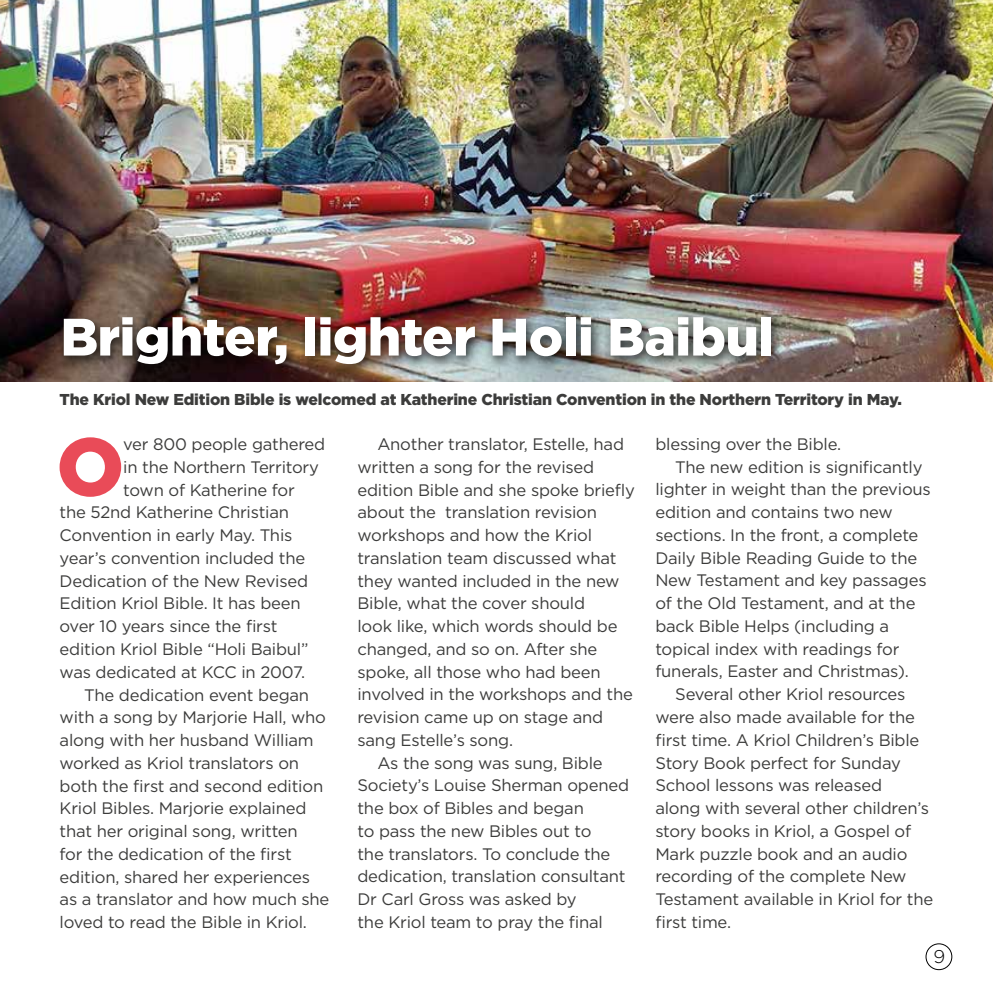
<style>
.page{position:relative;width:993px;height:993px;background:#fff}
.page>*{position:absolute;margin:0;border:0;box-sizing:border-box;transform-origin:0 0}
.t1{font:900 81.55px "Gotham";color:#e94b58}
.t2{font:900 52.5px "Gotham";letter-spacing:-.01em;color:#fff}
.t3{font:300 18.38px "Gotham";color:#000}
.t4{font:16.62px "Gotham";letter-spacing:-.015em;color:#3c3c3b}
.t5{font:900 15.75px "Gotham";letter-spacing:-.01em;color:#3c3c3b}
</style>
<div class="page">
<img style="left:0;top:0;width:992px;height:381px">
<div style="left:925px;top:943px;width:26px;height:26px;border:1px solid #000;border-radius:50%"></div>
<div style="left:56px;top:311px;width:728px;height:68px;background:#000;opacity:.8"></div>
<h2 class="t2" style="left:60px;top:300px;width:715px">Brighter, lighter Holi Baibul</h2>
<p class="t5" style="left:60px;top:389px;width:843px">The Kriol New Edition Bible is welcomed at Katherine Christian Convention in the Northern Territory in May.</p>
<h1 class="t1" style="left:56px;top:410px;width:69px">O</h1>
<p class="t4" style="left:123px;top:433px;width:203px">ver 800 people gathered</p>
<p class="t4" style="left:123px;top:456px;width:197px">in the Northern Territory</p>
<p class="t4" style="left:123px;top:479px;width:173px">town of Katherine for</p>
<p class="t4" style="left:60px;top:501px;width:231px">the 52nd Katherine Christian</p>
<p class="t4" style="left:60px;top:524px;width:234px">Convention in early May. This</p>
<p class="t4" style="left:60px;top:547px;width:247px">year’s convention included the</p>
<p class="t4" style="left:60px;top:570px;width:250px">Dedication of the New Revised</p>
<p class="t4" style="left:60px;top:592px;width:243px">Edition Kriol Bible. It has been</p>
<p class="t4" style="left:60px;top:615px;width:219px">over 10 years since the first</p>
<p class="t4" style="left:60px;top:638px;width:250px">edition Kriol Bible “Holi Baibul”</p>
<p class="t4" style="left:60px;top:661px;width:247px">was dedicated at KCC in 2007.</p>
<p class="t4" style="left:84px;top:683px;width:226px">The dedication event began</p>
<p class="t4" style="left:60px;top:706px;width:268px">with a song by Marjorie Hall, who</p>
<p class="t4" style="left:60px;top:729px;width:255px">along with her husband William</p>
<p class="t4" style="left:60px;top:752px;width:241px">worked as Kriol translators on</p>
<p class="t4" style="left:60px;top:774px;width:265px">both the first and second edition</p>
<p class="t4" style="left:60px;top:797px;width:248px">Kriol Bibles. Marjorie explained</p>
<p class="t4" style="left:60px;top:820px;width:240px">that her original song, written</p>
<p class="t4" style="left:60px;top:843px;width:233px">for the dedication of the first</p>
<p class="t4" style="left:60px;top:865px;width:252px">edition, shared her experiences</p>
<p class="t4" style="left:60px;top:888px;width:271px">as a translator and how much she</p>
<p class="t4" style="left:60px;top:911px;width:249px">loved to read the Bible in Kriol.</p>
<p class="t4" style="left:377px;top:433px;width:248px">Another translator, Estelle, had</p>
<p class="t4" style="left:357px;top:456px;width:238px">written a song for the revised</p>
<p class="t4" style="left:357px;top:479px;width:279px">edition Bible and she spoke briefly</p>
<p class="t4" style="left:357px;top:501px;width:241px">about the translation revision</p>
<p class="t4" style="left:357px;top:524px;width:236px">workshops and how the Kriol</p>
<p class="t4" style="left:357px;top:547px;width:260px">translation team discussed what</p>
<p class="t4" style="left:357px;top:570px;width:263px">they wanted included in the new</p>
<p class="t4" style="left:357px;top:592px;width:229px">Bible, what the cover should</p>
<p class="t4" style="left:357px;top:615px;width:261px">look like, which words should be</p>
<p class="t4" style="left:357px;top:638px;width:241px">changed, and so on. After she</p>
<p class="t4" style="left:357px;top:661px;width:245px">spoke, all those who had been</p>
<p class="t4" style="left:357px;top:683px;width:277px">involved in the workshops and the</p>
<p class="t4" style="left:357px;top:706px;width:247px">revision came up on stage and</p>
<p class="t4" style="left:357px;top:729px;width:157px">sang Estelle’s song.</p>
<p class="t4" style="left:377px;top:751px;width:227px">As the song was sung, Bible</p>
<p class="t4" style="left:357px;top:774px;width:273px">Society’s Louise Sherman opened</p>
<p class="t4" style="left:357px;top:797px;width:228px">the box of Bibles and began</p>
<p class="t4" style="left:357px;top:820px;width:235px">to pass the new Bibles out to</p>
<p class="t4" style="left:357px;top:842px;width:254px">the translators. To conclude the</p>
<p class="t4" style="left:357px;top:865px;width:269px">dedication, translation consultant</p>
<p class="t4" style="left:357px;top:888px;width:221px">Dr Carl Gross was asked by</p>
<p class="t4" style="left:357px;top:911px;width:247px">the Kriol team to pray the final</p>
<p class="t4" style="left:655px;top:433px;width:187px">blessing over the Bible.</p>
<p class="t4" style="left:675px;top:456px;width:249px">The new edition is significantly</p>
<p class="t4" style="left:655px;top:478px;width:277px">lighter in weight than the previous</p>
<p class="t4" style="left:655px;top:501px;width:239px">edition and contains two new</p>
<p class="t4" style="left:655px;top:524px;width:264px">sections. In the front, a complete</p>
<p class="t4" style="left:655px;top:547px;width:263px">Daily Bible Reading Guide to the</p>
<p class="t4" style="left:655px;top:569px;width:273px">New Testament and key passages</p>
<p class="t4" style="left:655px;top:592px;width:261px">of the Old Testament, and at the</p>
<p class="t4" style="left:655px;top:615px;width:235px">back Bible Helps (including a</p>
<p class="t4" style="left:655px;top:638px;width:245px">topical index with readings for</p>
<p class="t4" style="left:655px;top:660px;width:255px">funerals, Easter and Christmas).</p>
<p class="t4" style="left:675px;top:683px;width:232px">Several other Kriol resources</p>
<p class="t4" style="left:655px;top:706px;width:261px">were also made available for the</p>
<p class="t4" style="left:655px;top:729px;width:265px">first time. A Kriol Children’s Bible</p>
<p class="t4" style="left:655px;top:751px;width:247px">Story Book perfect for Sunday</p>
<p class="t4" style="left:655px;top:774px;width:228px">School lessons was released</p>
<p class="t4" style="left:655px;top:797px;width:275px">along with several other children’s</p>
<p class="t4" style="left:655px;top:820px;width:257px">story books in Kriol, a Gospel of</p>
<p class="t4" style="left:655px;top:842px;width:253px">Mark puzzle book and an audio</p>
<p class="t4" style="left:655px;top:865px;width:252px">recording of the complete New</p>
<p class="t4" style="left:655px;top:888px;width:279px">Testament available in Kriol for the</p>
<p class="t4" style="left:655px;top:911px;width:77px">first time.</p>
<p class="t3" style="left:933px;top:944px;width:13px">9</p>
</div>
